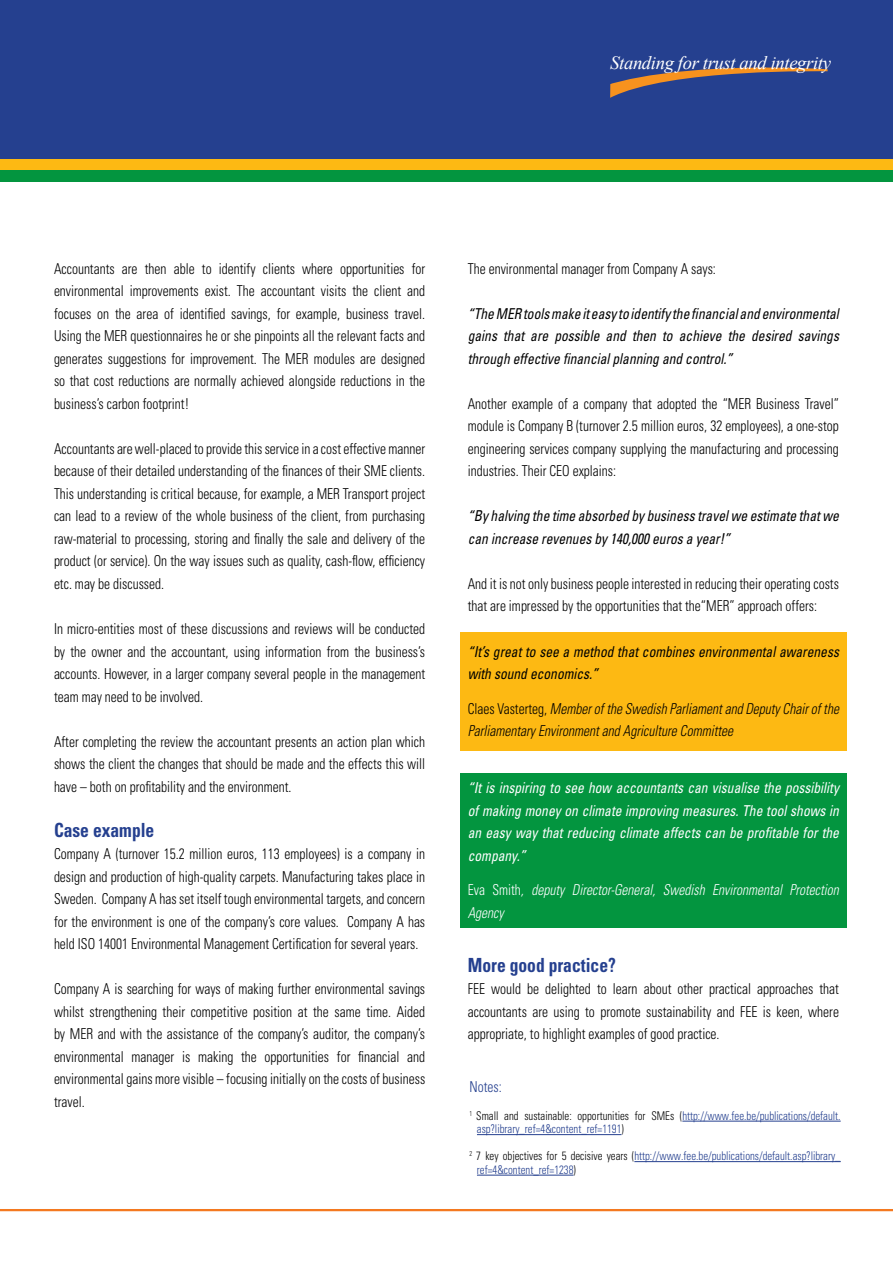
<style>
.page{position:relative;width:893px;height:1263px;background:#fff}
.page>*{position:absolute;margin:0;border:0;box-sizing:border-box;transform-origin:0 0}
.t1{font:700 condensed 19.5px "Univers LT Std";color:#25408f;scale:.9 1}
.t2{font:italic 18.6px "Times New Roman";letter-spacing:-.02em;color:#fff}
.t3{font:300 condensed 15px/22.5px "Univers LT Std";color:#000;text-align:justify;scale:.9 1}
.t4{font:italic condensed 15px/22.5px "Univers LT Std";color:#000;scale:.9 1}
.t5{font:italic condensed 15px/22.5px "Univers LT Std";color:#fff;text-align:justify;scale:.9 1}
.t6{font:italic 300 condensed 15px/22.5px "Univers LT Std";color:#000;scale:.9 1}
.t7{font:italic 300 condensed 15px/22.5px "Univers LT Std";color:#fff;scale:.9 1}
.t8{font:300 condensed 15px "Univers";color:#25408f;scale:.9 1}
.t9{font:300 condensed 12px/13.5px "Univers";color:#25408f;scale:.9 1}
.s1{font-style:normal}
.s2{color:#000}
</style>
<div class="page">
<div style="left:460px;top:774px;width:387px;height:154px;background:#03953f"></div>
<div style="left:460px;top:632px;width:387px;height:119px;background:#fdb913"></div>
<hr style="left:0;top:1209px;width:893px;height:2px;background:#f47920">
<div style="left:0;top:0;width:893px;height:163px;background:#25408f"></div>
<svg style="left:610px;top:67px;width:218px;height:31px"></svg>
<div style="left:0;top:159px;width:893px;height:11px;background:#fdb913"></div>
<div style="left:0;top:170px;width:893px;height:11px;background:#03953f"></div>
<hr style="left:682px;top:1121px;width:159px;height:1px;background:#25408f">
<hr style="left:477px;top:1134px;width:144px;height:1px;background:#25408f">
<hr style="left:634px;top:1161px;width:207px;height:1px;background:#25408f">
<hr style="left:477px;top:1175px;width:96px;height:1px;background:#25408f">
<p class="t2" style="left:610px;top:50px;width:222px">Standing for trust and integrity</p>
<p class="t3" style="left:54px;top:257px;width:414px">Accountants are then able to identify clients where opportunities for environmental improvements exist. The accountant visits the client and focuses on the area of identified savings, for example, business travel.<br>Using the MER questionnaires he or she pinpoints all the relevant facts and generates suggestions for improvement. The MER modules are designed so that cost reductions are normally achieved alongside reductions in the business’s carbon footprint!</p>
<p class="t3" style="left:54px;top:437px;width:414px">Accountants are well-placed to provide this service in a cost effective manner because of their detailed understanding of the finances of their SME clients.<br>This understanding is critical because, for example, a MER Transport project can lead to a review of the whole business of the client, from purchasing raw-material to processing, storing and finally the sale and delivery of the product (or service). On the way issues such as quality, cash-flow, efficiency etc. may be discussed.</p>
<p class="t3" style="left:54px;top:617px;width:414px">In micro-entities most of these discussions and reviews will be conducted by the owner and the accountant, using information from the business’s accounts. However, in a larger company several people in the management team may need to be involved.</p>
<p class="t3" style="left:54px;top:730px;width:414px">After completing the review the accountant presents an action plan which shows the client the changes that should be made and the effects this will have – both on profitability and the environment.</p>
<h1 class="t1" style="left:54px;top:818px;width:113px">Case example</h1>
<p class="t3" style="left:54px;top:842px;width:414px">Company A (turnover 15.2 million euros, 113 employees) is a company in design and production of high-quality carpets. Manufacturing takes place in Sweden. Company A has set itself tough environmental targets, and concern for the environment is one of the company’s core values. Company A has held ISO 14001 Environmental Management Certification for several years.</p>
<p class="t3" style="left:54px;top:977px;width:414px">Company A is searching for ways of making further environmental savings whilst strengthening their competitive position at the same time. Aided by MER and with the assistance of the company’s auditor, the company’s environmental manager is making the opportunities for financial and environmental gains more visible – focusing initially on the costs of business travel.</p>
<p class="t3" style="left:468px;top:257px;width:277px">The environmental manager from Company A says:</p>
<p class="t4" style="left:468px;top:302px;width:414px;text-align:justify">“The MER tools make it easy to identify the financial and environmental gains that are possible and then to achieve the desired savings through effective financial planning and control.”</p>
<p class="t3" style="left:468px;top:392px;width:414px">Another example of a company that adopted the “MER Business Travel” module is Company B (turnover 2.5 million euros, 32 employees), a one-stop engineering services company supplying the manufacturing and processing industries. Their CEO explains:</p>
<p class="t4" style="left:468px;top:505px;width:414px">“By halving the time absorbed by business travel we estimate that we can increase revenues by 140,000 euros a year!”</p>
<p class="t3" style="left:468px;top:572px;width:414px">And it is not only business people interested in reducing their operating costs that are impressed by the opportunities that the“MER” approach offers:</p>
<p class="t4" style="left:468px;top:640px;width:414px">“It’s great to see a method that combines environmental awareness with sound economics.”</p>
<p class="t6" style="left:468px;top:697px;width:414px"><span class="s1">Claes Vasterteg,</span> Member of the Swedish Parliament and Deputy Chair of the<br>Parliamentary Environment and Agriculture Committee</p>
<p class="t5" style="left:468px;top:776px;width:414px">“It is inspiring to see how accountants can visualise the possibility of making money on climate improving measures. The tool shows in an easy way that reducing climate affects can be profitable for the company.”</p>
<p class="t7" style="left:468px;top:879px;width:414px"><span class="s1">Eva Smith</span>, deputy Director-General, Swedish Environmental Protection<br>Agency</p>
<h1 class="t1" style="left:468px;top:953px;width:166px">More good practice?</h1>
<p class="t3" style="left:468px;top:977px;width:414px">FEE would be delighted to learn about other practical approaches that accountants are using to promote sustainability and FEE is keen, where appropriate, to highlight examples of good practice.</p>
<p class="t8" style="left:469px;top:1078px;width:37px">Notes:</p>
<p class="t9" style="left:477px;top:1109px;width:406px;text-indent:-8px"><sup>1</sup> <span class="s2">Small and sustainable: opportunities for SMEs (</span>http://www.fee.be/publications/default. asp?library_ref=4&amp;content_ref=1191<span class="s2">)</span></p>
<p class="t9" style="left:477px;top:1149px;width:406px;text-indent:-8px"><sup>2</sup> <span class="s2">7 key objectives for 5 decisive years (</span>http://www.fee.be/publications/default.asp?library_ ref=4&amp;content_ref=1238<span class="s2">)</span></p>
</div>
